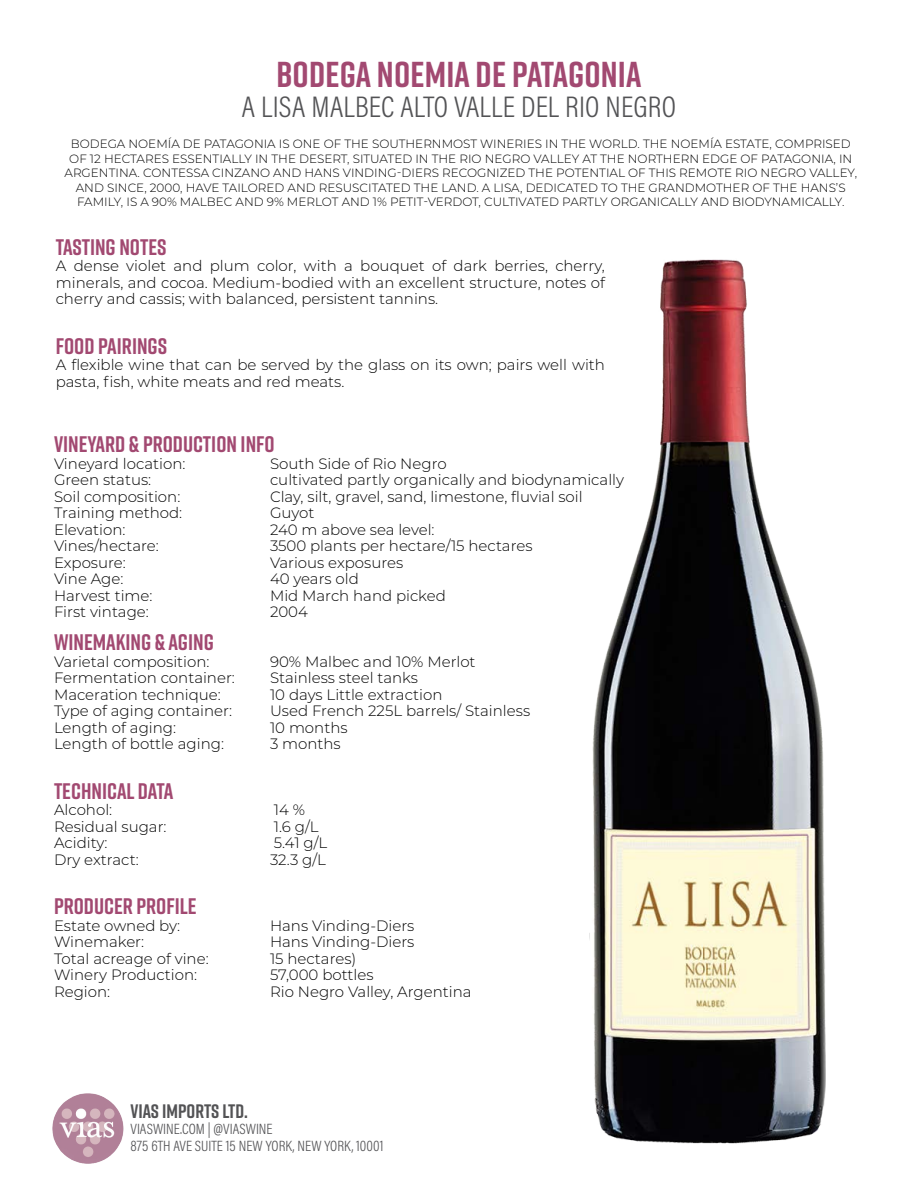
<style>
.page{position:relative;width:918px;height:1188px;background:#fff}
.page>*{position:absolute;margin:0;border:0;box-sizing:border-box;transform-origin:0 0}
.t1{font:700 36px "Rift";letter-spacing:.005em;color:#a24971}
.t2{font:300 30px "Acumin Pro Cond";letter-spacing:.005em;color:#535355}
.t3{font:700 22.5px "Rift";color:#a24971}
.t4{font:700 19.5px "Rift";color:#535355}
.t5{font:300 15px/16.5px "Montserrat";color:#000;text-align:justify}
.t6{font:300 15px "Acumin Pro Cond";color:#535355}
.t7{font:300 12px/14.4px "Montserrat";color:#000;text-align:center}
</style>
<div class="page">
<img style="left:52px;top:1093px;width:71px;height:71px">
<img style="left:589px;top:259px;width:237px;height:885px">
<p class="t1" style="left:277px;top:49px;width:366px">BODEGA NOEMIA DE PATAGONIA</p>
<p class="t2" style="left:242px;top:87px;width:436px">A LISA MALBEC ALTO VALLE DEL RIO NEGRO</p>
<p class="t7" style="left:65px;top:137px;width:794px">BODEGA NOEMÍA DE PATAGONIA IS ONE OF THE SOUTHERNMOST WINERIES IN THE WORLD. THE NOEMÍA ESTATE, COMPRISED OF 12 HECTARES ESSENTIALLY IN THE DESERT, SITUATED IN THE RIO NEGRO VALLEY AT THE NORTHERN EDGE OF PATAGONIA, IN ARGENTINA. CONTESSA CINZANO AND HANS VINDING-DIERS RECOGNIZED THE POTENTIAL OF THIS REMOTE RIO NEGRO VALLEY, AND SINCE, 2000, HAVE TAILORED AND RESUSCITATED THE LAND. A LISA, DEDICATED TO THE GRANDMOTHER OF THE HANS’S FAMILY, IS A 90% MALBEC AND 9% MERLOT AND 1% PETIT-VERDOT, CULTIVATED PARTLY ORGANICALLY AND BIODYNAMICALLY.</p>
<p class="t3" style="left:56px;top:231px;width:112px">TASTING NOTES</p>
<p class="t5" style="left:56px;top:257px;width:551px">A dense violet and plum color, with a bouquet of dark berries, cherry, minerals, and cocoa. Medium-bodied with an excellent structure, notes of cherry and cassis; with balanced, persistent tannins.</p>
<p class="t3" style="left:56px;top:330px;width:113px">FOOD PAIRINGS</p>
<p class="t5" style="left:56px;top:356px;width:551px">A flexible wine that can be served by the glass on its own; pairs well with pasta, fish, white meats and red meats.</p>
<p class="t3" style="left:54px;top:428px;width:222px">VINEYARD &amp; PRODUCTION INFO</p>
<p class="t5" style="left:54px;top:455px;width:133px">Vineyard location:</p>
<p class="t5" style="left:270px;top:455px;width:178px">South Side of Rio Negro</p>
<p class="t5" style="left:54px;top:471px;width:99px">Green status:</p>
<p class="t5" style="left:270px;top:471px;width:356px">cultivated partly organically and biodynamically</p>
<p class="t5" style="left:54px;top:488px;width:128px">Soil composition:</p>
<p class="t5" style="left:270px;top:488px;width:314px">Clay, silt, gravel, sand, limestone, fluvial soil</p>
<p class="t5" style="left:54px;top:504px;width:130px">Training method:</p>
<p class="t5" style="left:270px;top:504px;width:46px">Guyot</p>
<p class="t5" style="left:54px;top:521px;width:73px">Elevation:</p>
<p class="t5" style="left:270px;top:521px;width:166px">240 m above sea level:</p>
<p class="t5" style="left:54px;top:537px;width:106px">Vines/hectare:</p>
<p class="t5" style="left:270px;top:537px;width:264px">3500 plants per hectare/15 hectares</p>
<p class="t5" style="left:54px;top:554px;width:73px">Exposure:</p>
<p class="t5" style="left:270px;top:554px;width:135px">Various exposures</p>
<p class="t5" style="left:54px;top:570px;width:71px">Vine Age:</p>
<p class="t5" style="left:270px;top:570px;width:90px">40 years old</p>
<p class="t5" style="left:54px;top:587px;width:100px">Harvest time:</p>
<p class="t5" style="left:270px;top:587px;width:177px">Mid March hand picked</p>
<p class="t5" style="left:54px;top:603px;width:96px">First vintage:</p>
<p class="t5" style="left:270px;top:603px;width:39px">2004</p>
<p class="t3" style="left:54px;top:626px;width:161px">WINEMAKING &amp; AGING</p>
<p class="t5" style="left:54px;top:653px;width:157px">Varietal composition:</p>
<p class="t5" style="left:270px;top:653px;width:207px">90% Malbec and 10% Merlot</p>
<p class="t5" style="left:54px;top:669px;width:182px">Fermentation container:</p>
<p class="t5" style="left:270px;top:669px;width:150px">Stainless steel tanks</p>
<p class="t5" style="left:54px;top:686px;width:168px">Maceration technique:</p>
<p class="t5" style="left:270px;top:686px;width:174px">10 days Little extraction</p>
<p class="t5" style="left:54px;top:702px;width:180px">Type of aging container:</p>
<p class="t5" style="left:270px;top:702px;width:262px">Used French 225L barrels/ Stainless</p>
<p class="t5" style="left:54px;top:719px;width:124px">Length of aging:</p>
<p class="t5" style="left:270px;top:719px;width:79px">10 months</p>
<p class="t5" style="left:54px;top:735px;width:172px">Length of bottle aging:</p>
<p class="t5" style="left:270px;top:735px;width:72px">3 months</p>
<p class="t3" style="left:54px;top:775px;width:121px">TECHNICAL DATA</p>
<p class="t5" style="left:54px;top:801px;width:60px">Alcohol:</p>
<p class="t5" style="left:274px;top:801px;width:33px">14 %</p>
<p class="t5" style="left:54px;top:818px;width:114px">Residual sugar:</p>
<p class="t5" style="left:274px;top:818px;width:46px">1.6 g/L</p>
<p class="t5" style="left:54px;top:834px;width:55px">Acidity:</p>
<p class="t5" style="left:274px;top:834px;width:55px">5.41 g/L</p>
<p class="t5" style="left:54px;top:851px;width:86px">Dry extract:</p>
<p class="t5" style="left:270px;top:851px;width:58px">32.3 g/L</p>
<p class="t3" style="left:54px;top:890px;width:144px">PRODUCER PROFILE</p>
<p class="t5" style="left:54px;top:917px;width:128px">Estate owned by:</p>
<p class="t5" style="left:270px;top:917px;width:146px">Hans Vinding-Diers</p>
<p class="t5" style="left:54px;top:933px;width:92px">Winemaker:</p>
<p class="t5" style="left:270px;top:933px;width:146px">Hans Vinding-Diers</p>
<p class="t5" style="left:54px;top:950px;width:156px">Total acreage of vine:</p>
<p class="t5" style="left:270px;top:950px;width:88px">15 hectares)</p>
<p class="t5" style="left:54px;top:966px;width:145px">Winery Production:</p>
<p class="t5" style="left:270px;top:966px;width:105px">57,000 bottles</p>
<p class="t5" style="left:54px;top:983px;width:58px">Region:</p>
<p class="t5" style="left:270px;top:983px;width:203px">Rio Negro Valley, Argentina</p>
<p class="t4" style="left:130px;top:1097px;width:119px">VIAS IMPORTS LTD.</p>
<p class="t6" style="left:130px;top:1119px;width:144px">VIASWINE.COM | @VIASWINE</p>
<p class="t6" style="left:130px;top:1136px;width:254px">875 6TH AVE SUITE 15 NEW YORK, NEW YORK, 10001</p>
</div>
